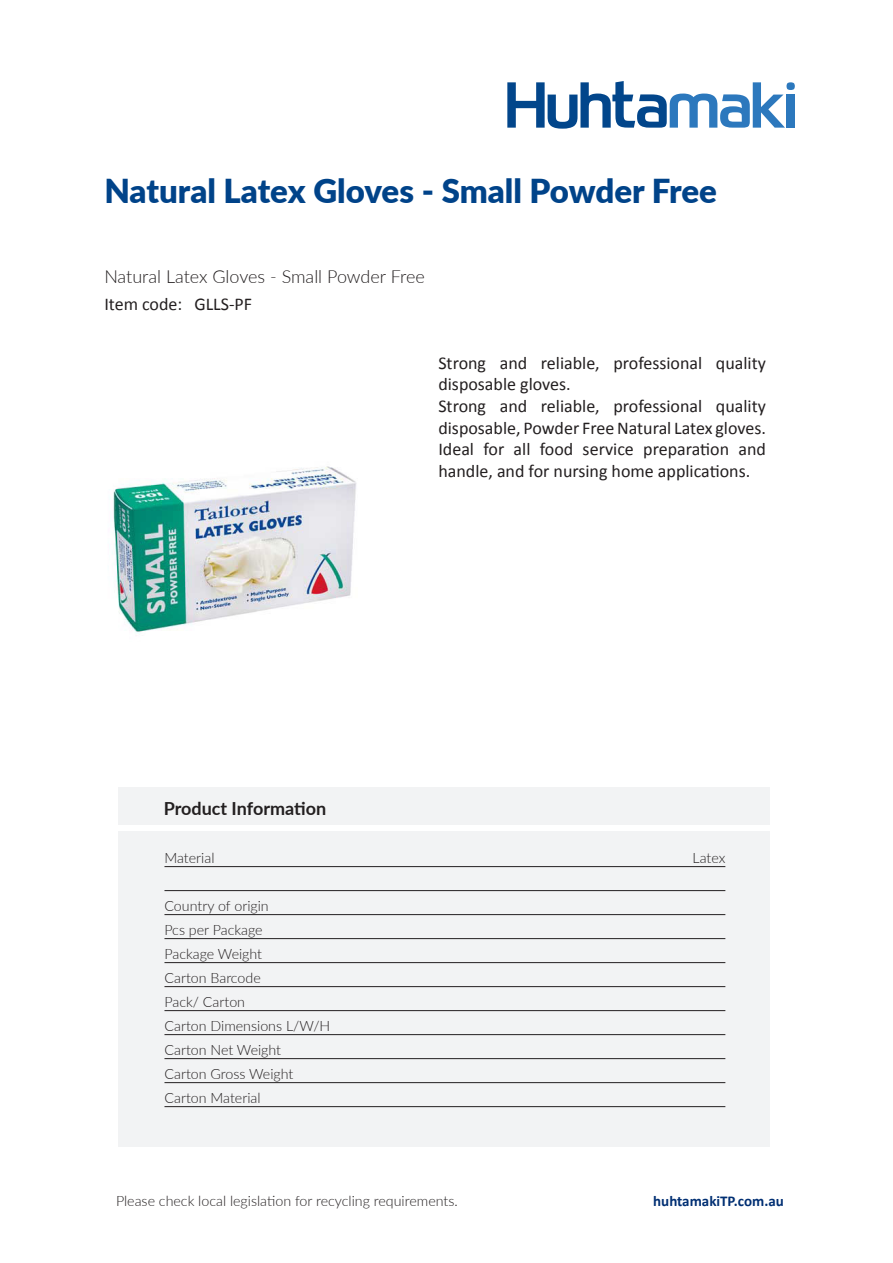
<style>
.page{position:relative;width:893px;height:1263px;background:#fff}
.page>*{position:absolute;margin:0;border:0;box-sizing:border-box;transform-origin:0 0}
.t1{font:900 33px "Lato";letter-spacing:-.005em;color:#004389}
.t2{font:18px/21.6px "Calibri";color:#231f20}
.t3{font:300 18px "Lato";letter-spacing:-.005em;color:#231f20}
.t4{font:700 18px "Lato";color:#231f20}
.t5{font:700 15px "Calibri";color:#002f73}
.t6{font:300 14.25px/24px "Lato";color:#231f20}
</style>
<div class="page">
<svg style="left:507px;top:81px;width:288px;height:48px"></svg>
<div style="left:118px;top:787px;width:652px;height:37px;background:#f2f3f4"></div>
<div style="left:118px;top:831px;width:652px;height:315px;background:#f2f3f4"></div>
<img style="left:112px;top:466px;width:245px;height:168px">
<hr style="left:164px;top:866px;width:561px;height:1px;background:#231f20">
<hr style="left:164px;top:890px;width:561px;height:1px;background:#231f20">
<hr style="left:164px;top:914px;width:561px;height:1px;background:#231f20">
<hr style="left:164px;top:938px;width:561px;height:1px;background:#231f20">
<hr style="left:164px;top:962px;width:561px;height:1px;background:#231f20">
<hr style="left:164px;top:986px;width:561px;height:1px;background:#231f20">
<hr style="left:164px;top:1010px;width:561px;height:1px;background:#231f20">
<hr style="left:164px;top:1034px;width:561px;height:1px;background:#231f20">
<hr style="left:164px;top:1058px;width:561px;height:1px;background:#231f20">
<hr style="left:164px;top:1082px;width:561px;height:1px;background:#231f20">
<hr style="left:164px;top:1106px;width:561px;height:1px;background:#231f20">
<h1 class="t1" style="left:104px;top:166px;width:614px">Natural Latex Gloves - Small Powder Free</h1>
<p class="t3" style="left:104px;top:263px;width:322px">Natural Latex Gloves - Small Powder Free</p>
<p class="t2" style="left:104px;top:293px;width:79px">Item code:</p>
<p class="t2" style="left:194px;top:293px;width:59px">GLLS-PF</p>
<p class="t2" style="left:438px;top:351px;width:329px">Strong and reliable, professional quality disposable gloves.<br>Strong and reliable, professional quality disposable, Powder Free Natural Latex gloves.<br>Ideal for all food service preparation and handle, and for nursing home applications.</p>
<p class="t4" style="left:164px;top:795px;width:164px">Product Information</p>
<p class="t6" style="left:164px;top:845px;width:52px">Material</p>
<p class="t6" style="left:692px;top:845px;width:34px">Latex</p>
<p class="t6" style="left:164px;top:893px;width:167px">Country of origin<br>Pcs per Package<br>Package Weight<br>Carton Barcode<br>Pack/ Carton<br>Carton Dimensions L/W/H<br>Carton Net Weight<br>Carton Gross Weight<br>Carton Material</p>
<p class="t6" style="left:116px;top:1188px;width:343px">Please check local legislation for recycling requirements.</p>
<p class="t5" style="left:653px;top:1190px;width:132px">huhtamakiTP.com.au</p>
</div>
